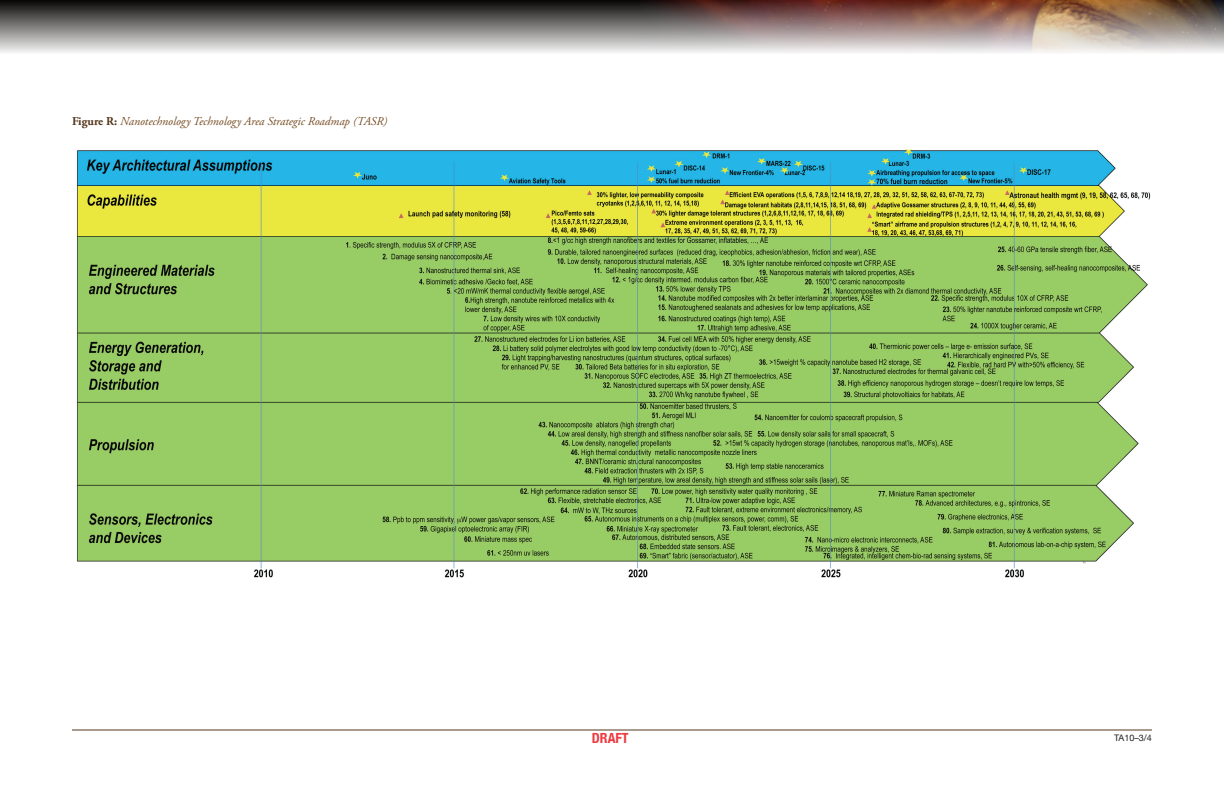
<style>
.page{position:relative;width:1224px;height:792px;background:#fff}
.page>*{position:absolute;margin:0;border:0;box-sizing:border-box;transform-origin:0 0}
.t1{font:700 condensed 14px "Helvetica Neue";color:#ee3a41}
.t2{font:italic 12px "Adobe Garamond Pro";color:#754b22}
.t3{font:9px "Helvetica Neue";color:#231f20}
.s1{font-weight:700;font-style:normal;color:#56371c}
</style>
<div class="page">
<img style="left:0;top:0;width:1224px;height:53px">
<hr style="left:72px;top:730px;width:1080px;height:1px;background:#56371c">
<img style="left:76px;top:149px;width:1075px;height:429px">
<p class="t2" style="left:72px;top:114px;width:317px"><span class="s1">Figure R:</span> Nanotechnology Technology Area Strategic Roadmap (TASR)</p>
<p class="t1" style="left:592px;top:730px;width:38px">DRAFT</p>
<p class="t3" style="left:1114px;top:732px;width:39px">TA10–3/4</p>
</div>
